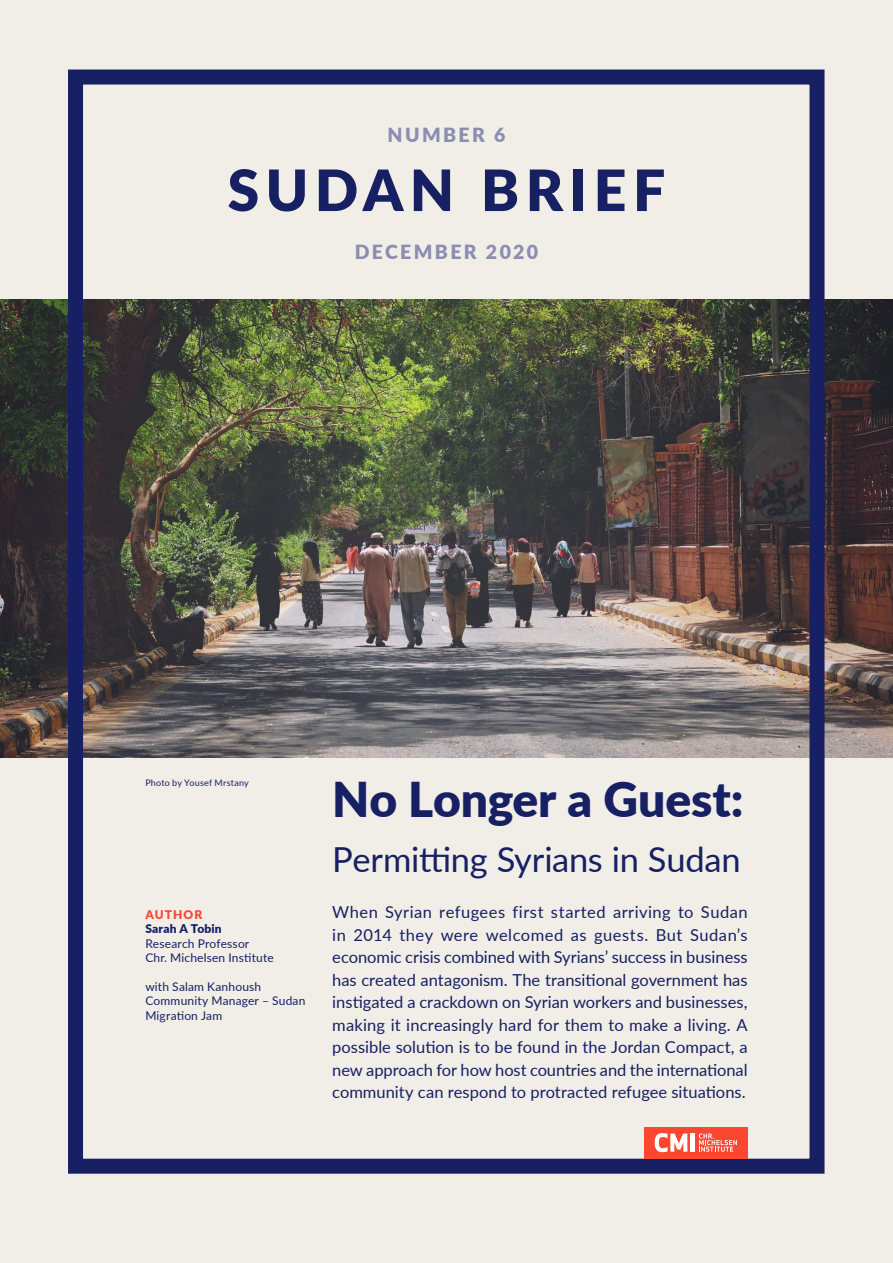
<style>
.page{position:relative;width:893px;height:1263px;background:#f1ede7}
.page>*{position:absolute;margin:0;border:0;box-sizing:border-box;transform-origin:0 0}
.Tittel_1{font:900 57px "Lato";letter-spacing:.115em;color:#162063}
.Tittel_1-2{font:900 48px "Lato";letter-spacing:-.005em;color:#162063}
.Tittel_1-3{font:34.5px "Lato";letter-spacing:-.005em;color:#162063}
.Tittel_1-4{font:900 19.5px "Lato";letter-spacing:.12em;color:#8a8eb1}
.Sitat_ingress{font:16.5px/22.5px "Lato";color:#162063;text-align:justify}
.Tittel_3__mellomtitt{font:12px/14.4px "Lato";letter-spacing:.015em;color:#162063}
.TIttel_2{font:900 12px "Lato";letter-spacing:.085em;color:#fb4631}
.Bildetekst{font:9px "Lato";letter-spacing:.025em;color:#162063}
.s1{font-weight:900}
</style>
<div class="page">
<img style="left:0;top:300px;width:893px;height:458px">
<img style="left:61px;top:69px;width:771px;height:1105px">
<div style="left:644px;top:1127px;width:104px;height:32px;background:#fb4631"></div>
<svg style="left:655px;top:1133px;width:32px;height:19px"></svg>
<hr style="left:691px;top:1133px;width:4px;height:19px;background:#fff">
<svg style="left:699px;top:1133px;width:38px;height:19px"></svg>
<p class="Tittel_1-4" style="left:388px;top:120px;width:119px">NUMBER 6</p>
<p class="Tittel_1" style="left:228px;top:147px;width:439px">SUDAN BRIEF</p>
<p class="Tittel_1-4" style="left:355px;top:237px;width:185px">DECEMBER 2020</p>
<p class="Bildetekst" style="left:145px;top:776px;width:105px">Photo by Yousef Mrstany</p>
<p class="TIttel_2" style="left:145px;top:906px;width:59px">AUTHOR</p>
<p class="Tittel_3__mellomtitt" style="left:145px;top:921px;width:130px"><span class="s1">Sarah A Tobin<br></span>Research Professor<br>Chr. Michelsen Institute</p>
<p class="Tittel_3__mellomtitt" style="left:145px;top:979px;width:162px">with Salam Kanhoush<br>Community Manager – Sudan<br>Migration Jam</p>
<p class="Tittel_1-2" style="left:332px;top:764px;width:413px">No Longer a Guest:</p>
<p class="Tittel_1-3" style="left:332px;top:834px;width:410px">Permitting Syrians in Sudan</p>
<p class="Sitat_ingress" style="left:332px;top:900px;width:417px">When Syrian refugees first started arriving to Sudan in 2014 they were welcomed as guests. But Sudan’s economic crisis combined with Syrians’ success in business has created antagonism. The transitional government has instigated a crackdown on Syrian workers and businesses, making it increasingly hard for them to make a living. A possible solution is to be found in the Jordan Compact, a new approach for how host countries and the international community can respond to protracted refugee situations.</p>
</div>
